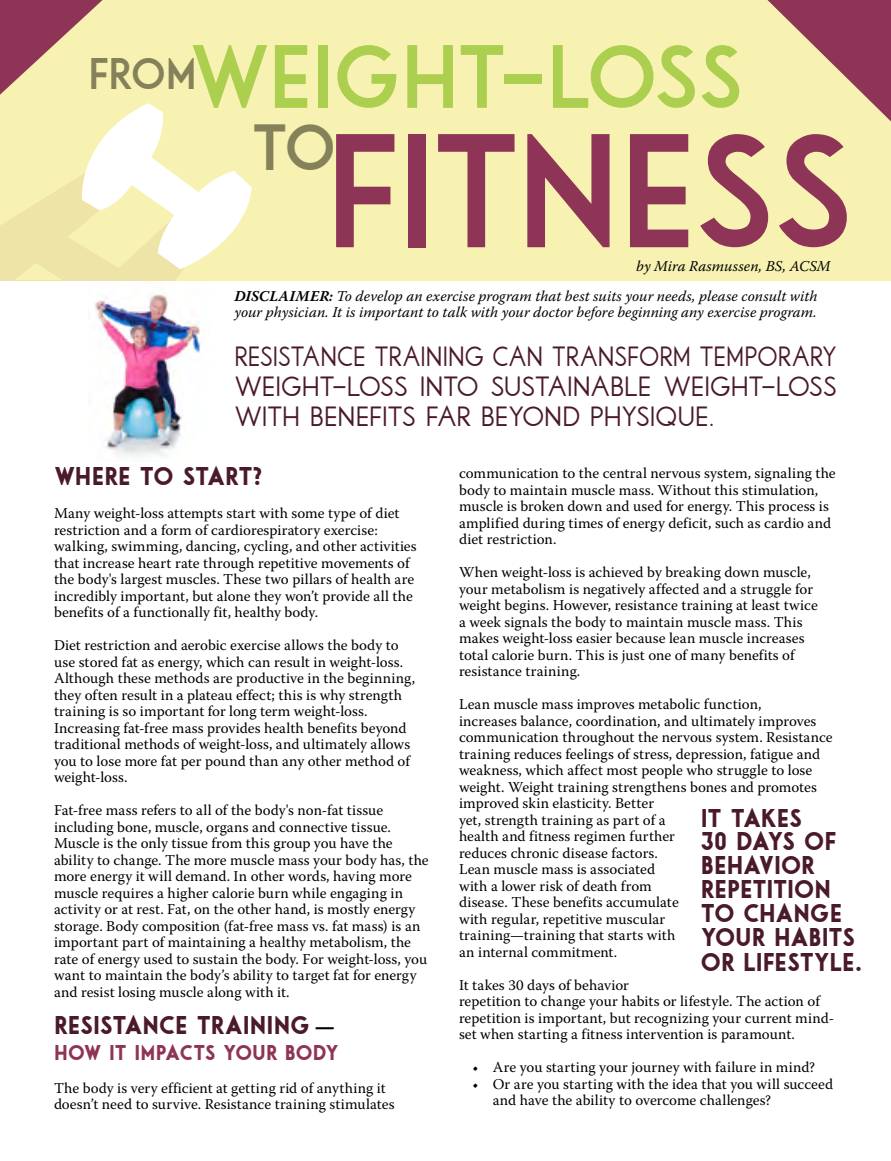
<style>
.page{position:relative;width:891px;height:1161px;background:#fff}
.page>*{position:absolute;margin:0;border:0;box-sizing:border-box;transform-origin:0 0}
.t1{font:700 113.1px "Libby";letter-spacing:-.045em;color:#8e3557}
.t2{font:700 62.7px "Libby";letter-spacing:-.035em;color:#adcf4f}
.t3{font:700 45.6px "Libby";color:#84815b}
.t4{font:700 31.05px "Libby";color:#84815b}
.t5{font:19.5px/29.8px "Libby";letter-spacing:-.015em;color:#4a1a2c;text-align:justify;scale:.93 1}
.t6{font:800 18px/24px "Libby";letter-spacing:-.015em;color:#4a1a2c}
.t7{font:15px/16.5px "Warnock Pro";letter-spacing:.005em;color:#000}
.t8{font:italic 15px/16.5px "Warnock Pro";letter-spacing:.005em;color:#000}
.t9{font:800 15px "Libby";letter-spacing:-.01em;color:#8e3557}
.s1{font-weight:700}
.s2{font-family:"Futura LT";color:#000}
</style>
<div class="page">
<img style="left:88px;top:280px;width:121px;height:177px">
<div style="left:0;top:0;width:891px;height:280px;background:#f7f2b2"></div>
<svg style="left:0;top:0;width:103px;height:95px"></svg>
<svg style="left:767px;top:0;width:124px;height:122px"></svg>
<svg style="left:0;top:103px;width:252px;height:177px"></svg>
<h2 class="t2" style="left:189px;top:40px;width:556px">WEIGHT-LOSS</h2>
<h1 class="t1" style="left:325px;top:125px;width:531px">FITNESS</h1>
<h3 class="t4" style="left:88px;top:55px;width:110px">FROM</h3>
<h3 class="t3" style="left:252px;top:121px;width:85px">TO</h3>
<p class="t8" style="left:636px;top:257px;width:196px">by Mira Rasmussen, BS, ACSM</p>
<p class="t8" style="left:234px;top:287px;width:585px"><span class="s1">DISCLAIMER:</span> To develop an exercise program that best suits your needs, please consult with your physician. It is important to talk with your doctor before beginning any exercise program.</p>
<h3 class="t5" style="left:234px;top:343px;width:650px">RESISTANCE TRAINING CAN TRANSFORM TEMPORARY WEIGHT-LOSS INTO SUSTAINABLE WEIGHT-LOSS WITH BENEFITS FAR BEYOND PHYSIQUE.</h3>
<p class="t6" style="left:54px;top:466px;width:209px">WHERE TO START?</p>
<p class="t7" style="left:54px;top:505px;width:364px">Many weight-loss attempts start with some type of diet restriction and a form of cardiorespiratory exercise: walking, swimming, dancing, cycling, and other activities that increase heart rate through repetitive movements of the body's largest muscles. These two pillars of health are incredibly important, but alone they won’t provide all the benefits of a functionally fit, healthy body.</p>
<p class="t7" style="left:54px;top:637px;width:363px">Diet restriction and aerobic exercise allows the body to use stored fat as energy, which can result in weight-loss.<br>Although these methods are productive in the beginning, they often result in a plateau effect; this is why strength training is so important for long term weight-loss.<br>Increasing fat-free mass provides health benefits beyond traditional methods of weight-loss, and ultimately allows you to lose more fat per pound than any other method of weight-loss.</p>
<p class="t7" style="left:54px;top:802px;width:376px">Fat-free mass refers to all of the body's non-fat tissue including bone, muscle, organs and connective tissue.<br>Muscle is the only tissue from this group you have the ability to change. The more muscle mass your body has, the more energy it will demand. In other words, having more muscle requires a higher calorie burn while engaging in activity or at rest. Fat, on the other hand, is mostly energy storage. Body composition (fat-free mass vs. fat mass) is an important part of maintaining a healthy metabolism, the rate of energy used to sustain the body. For weight-loss, you want to maintain the body’s ability to target fat for energy and resist losing muscle along with it.</p>
<p class="t6" style="left:54px;top:1015px;width:281px">RESISTANCE TRAINING <span class="s2">—</span></p>
<p class="t9" style="left:54px;top:1043px;width:284px">H OW IT I MPACTS YOUR BODY</p>
<p class="t7" style="left:54px;top:1079px;width:342px">The body is very efficient at getting rid of anything it doesn’t need to survive. Resistance training stimulates</p>
<p class="t7" style="left:459px;top:465px;width:378px">communication to the central nervous system, signaling the body to maintain muscle mass. Without this stimulation, muscle is broken down and used for energy. This process is amplified during times of energy deficit, such as cardio and diet restriction.</p>
<p class="t7" style="left:459px;top:564px;width:360px">When weight-loss is achieved by breaking down muscle, your metabolism is negatively affected and a struggle for weight begins. However, resistance training at least twice a week signals the body to maintain muscle mass. This makes weight-loss easier because lean muscle increases total calorie burn. This is just one of many benefits of resistance training.</p>
<p class="t7" style="left:459px;top:696px;width:375px">Lean muscle mass improves metabolic function,<br>increases balance, coordination, and ultimately improves communication throughout the nervous system. Resistance training reduces feelings of stress, depression, fatigue and weakness, which affect most people who struggle to lose weight. Weight training strengthens bones and promotes improved skin elasticity. Better<br>yet, strength training as part of a<br>health and fitness regimen further<br>reduces chronic disease factors.<br>Lean muscle mass is associated<br>with a lower risk of death from<br>disease. These benefits accumulate<br>with regular, repetitive muscular<br>training—training that starts with<br>an internal commitment.</p>
<p class="t7" style="left:459px;top:976px;width:377px">It takes 30 days of behavior<br>repetition to change your habits or lifestyle. The action of repetition is important, but recognizing your current mind&shy;set when starting a fitness intervention is paramount.</p>
<p class="t7" style="left:472px;top:1059px;width:344px">• Are you starting your journey with failure in mind?</p>
<p class="t7" style="left:493px;top:1075px;width:342px;text-indent:-20px">• Or are you starting with the idea that you will succeed and have the ability to overcome challenges?</p>
<p class="t6" style="left:701px;top:807px;width:103px">“IT TAKES<br>30 DAYS</p>
<p class="t6" style="left:701px;top:831px;width:163px;text-indent:103px">OF<br>BEHAVIOR<br>REPETITION<br>TO CHANGE<br>YOUR HABITS<br>OR LIFESTYLE.</p>
</div>
